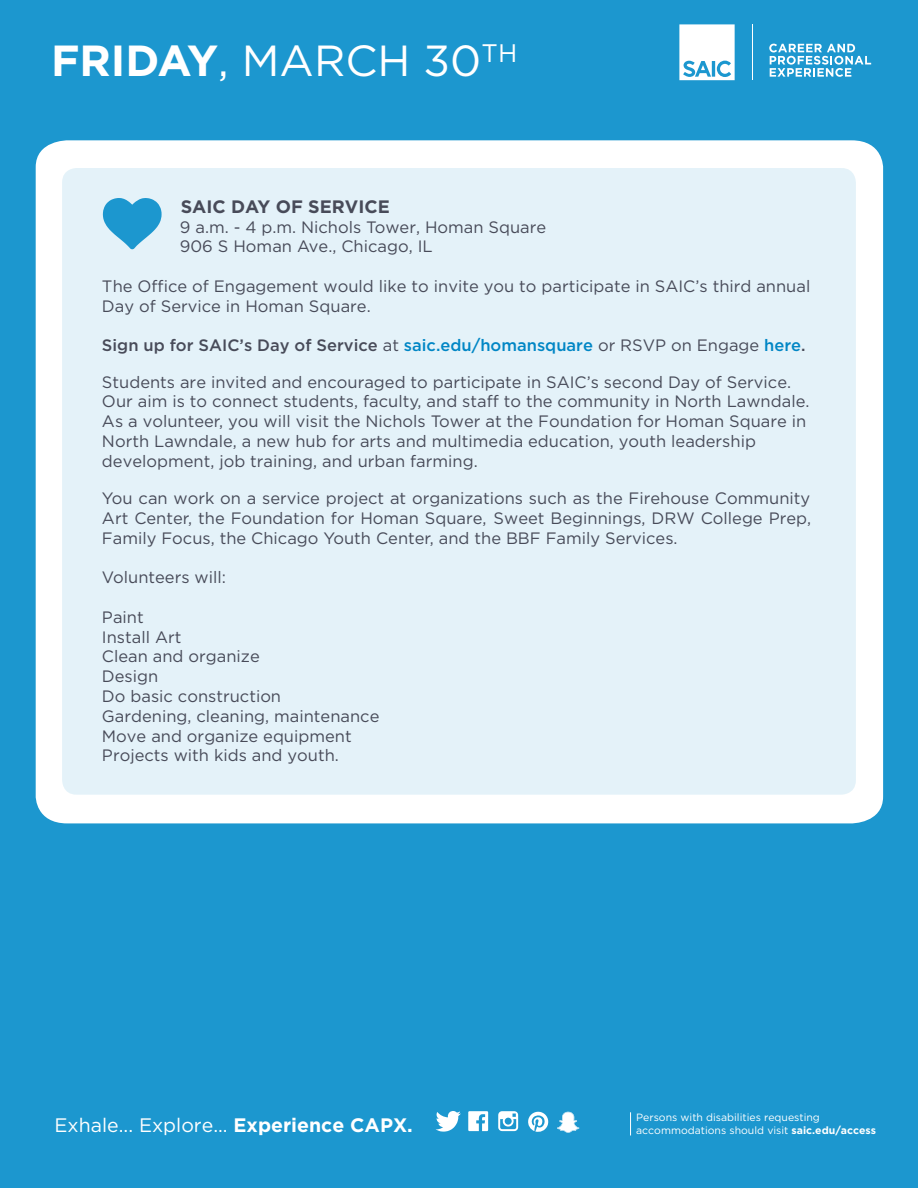
<style>
.page{position:relative;width:918px;height:1188px;background:#1c97cf}
.page>*{position:absolute;margin:0;border:0;box-sizing:border-box;transform-origin:0 0}
.t1{font:43.5px "Gotham";color:#fff}
.t2{font:19.5px "Gotham";color:#fff}
.t3{font:700 18px "Gotham";color:#484b59}
.t4{font:16.5px/19.8px "Gotham";color:#484b59}
.t5{font:10.5px "Gotham";color:#fff}
.s1{font-weight:700}
.s2{font-weight:500}
.s3{font-weight:500;color:#0086c5}
</style>
<div class="page">
<div style="left:36px;top:140px;width:847px;height:683px;background:#fff"></div>
<div style="left:62px;top:168px;width:794px;height:627px;background:#e4f2f9;border-radius:14px"></div>
<svg style="left:679px;top:24px;width:56px;height:56px;background:#dff0f8"></svg>
<hr style="left:752px;top:24px;width:1px;height:56px;background:#fff">
<svg style="left:769px;top:44px;width:102px;height:33px"></svg>
<svg style="left:103px;top:198px;width:59px;height:52px"></svg>
<svg style="left:436px;top:1111px;width:25px;height:21px"></svg>
<svg style="left:468px;top:1111px;width:20px;height:20px"></svg>
<svg style="left:498px;top:1111px;width:20px;height:20px"></svg>
<svg style="left:528px;top:1111px;width:21px;height:21px"></svg>
<svg style="left:557px;top:1112px;width:22px;height:21px"></svg>
<svg style="left:630px;top:1112px;width:1px;height:24px"></svg>
<p class="t1" style="left:51px;top:37px;width:468px"><span class="s1">FRIDAY</span>, MARCH 30<sup>TH</sup></p>
<p class="t3" style="left:181px;top:194px;width:211px">SAIC DAY OF SERVICE</p>
<p class="t4" style="left:180px;top:216px;width:368px">9 a.m. - 4 p.m. Nichols Tower, Homan Square<br>906 S Homan Ave., Chicago, IL</p>
<p class="t4" style="left:102px;top:276px;width:710px">The Office of Engagement would like to invite you to participate in SAIC’s third annual<br>Day of Service in Homan Square.</p>
<p class="t4" style="left:102px;top:327px;width:705px;line-height:36.2px"><span class="s2">Sign up for SAIC’s Day of Service</span> at <span class="s3">saic.edu/homansquare</span> or RSVP on Engage <span class="s3">here</span><span class="s2">.<br></span>Students are invited and encouraged to participate in SAIC’s second Day of Service.</p>
<p class="t4" style="left:102px;top:391px;width:709px">Our aim is to connect students, faculty, and staff to the community in North Lawndale.<br>As a volunteer, you will visit the Nichols Tower at the Foundation for Homan Square in North Lawndale, a new hub for arts and multimedia education, youth leadership development, job training, and urban farming.</p>
<p class="t4" style="left:102px;top:488px;width:711px;text-align:justify">You can work on a service project at organizations such as the Firehouse Community Art Center, the Foundation for Homan Square, Sweet Beginnings, DRW College Prep, Family Focus, the Chicago Youth Center, and the BBF Family Services.</p>
<p class="t4" style="left:102px;top:567px;width:126px">Volunteers will:</p>
<p class="t4" style="left:102px;top:607px;width:279px">Paint<br>Install Art<br>Clean and organize<br>Design<br>Do basic construction<br>Gardening, cleaning, maintenance<br>Move and organize equipment<br>Projects with kids and youth.</p>
<p class="t5" style="left:636px;top:1111px;width:185px">Persons with disabilities requesting</p>
<p class="t2" style="left:55px;top:1115px;width:360px">Exhale... Explore... <span class="s1">Experience CAPX.</span></p>
<p class="t5" style="left:636px;top:1124px;width:241px">accommodations should visit <span class="s1">saic.edu/access</span></p>
</div>
